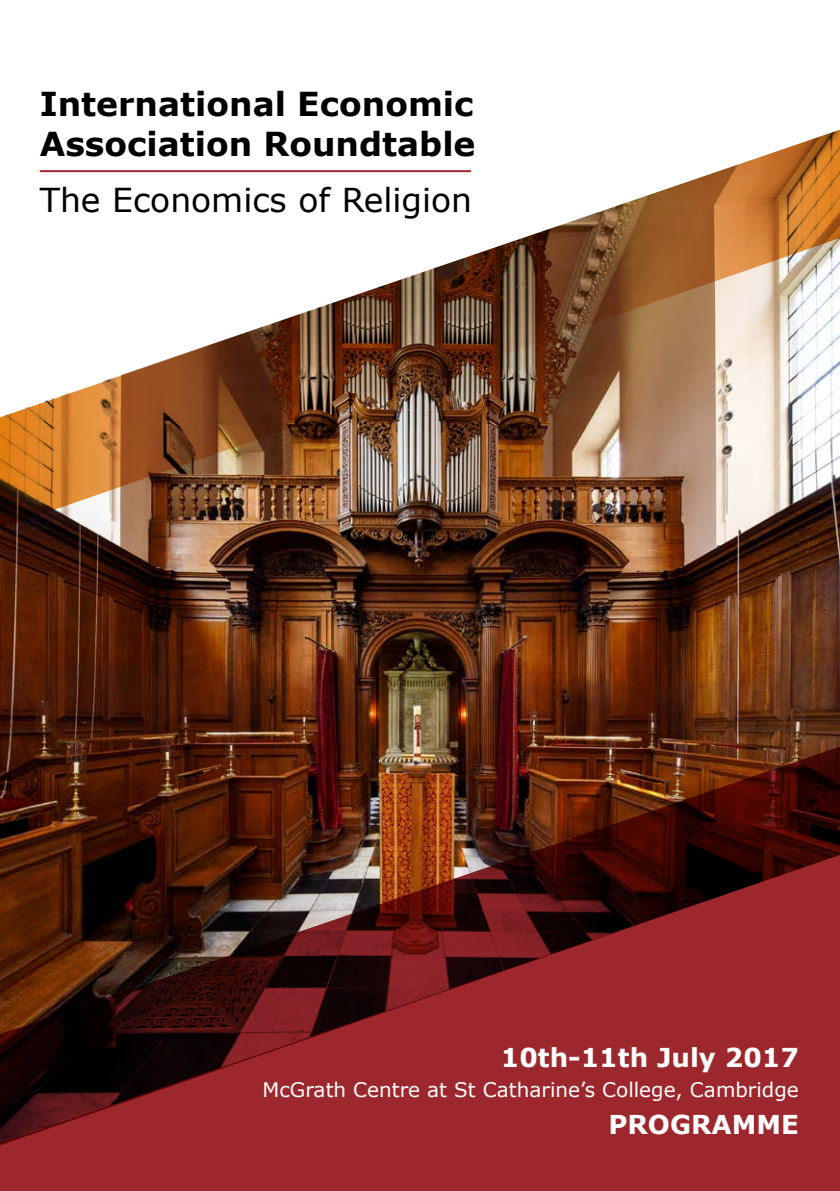
<style>
.page{position:relative;width:840px;height:1191px;background:#fff}
.page>*{position:absolute;margin:0;border:0;box-sizing:border-box;transform-origin:0 0}
.t1{font:700 33px/39.6px "Verdana";color:#000}
.t2{font:33px "Verdana";color:#000}
.t3{font:700 26px "Verdana";color:#fff}
.t4{font:20px "Verdana";color:#fff}
</style>
<div class="page">
<div style="left:0;top:848px;width:839px;height:343px;background:#9c282e"></div>
<img style="left:0;top:534px;width:839px;height:207px">
<svg style="left:0;top:741px;width:839px;height:405px"></svg>
<img style="left:0;top:130px;width:839px;height:404px">
<hr style="left:40px;top:170px;width:431px;height:2px;background:#9c282e">
<h1 class="t1" style="left:40px;top:83px;width:437px">International Economic<br>Association Roundtable</h1>
<h1 class="t2" style="left:40px;top:179px;width:433px">The Economics of Religion</h1>
<h2 class="t3" style="left:500px;top:1041px;width:299px">10th-11th July 2017</h2>
<p class="t4" style="left:262px;top:1076px;width:537px">McGrath Centre at St Catharine’s College, Cambridge</p>
<h2 class="t3" style="left:608px;top:1107px;width:192px">PROGRAMME</h2>
</div>
